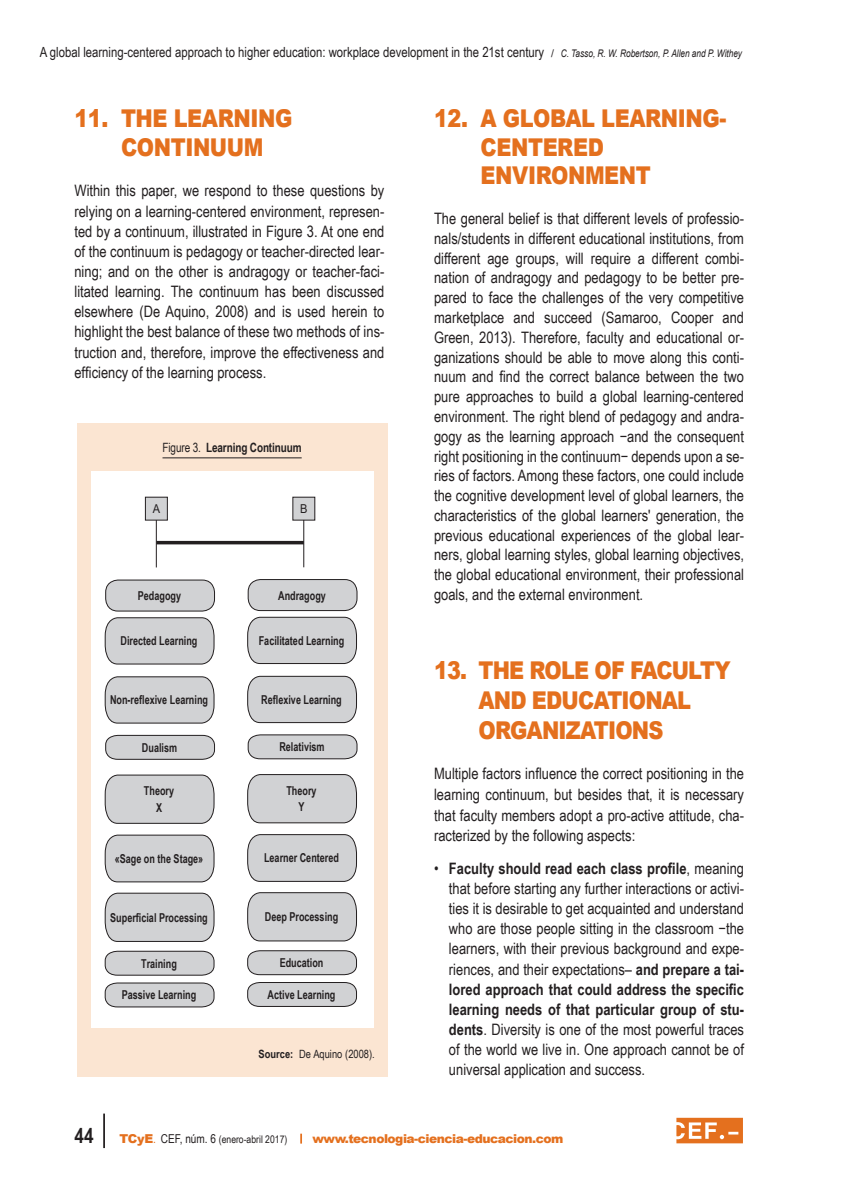
<style>
.page{position:relative;width:844px;height:1191px;background:#fff}
.page>*{position:absolute;margin:0;border:0;box-sizing:border-box;transform-origin:0 0}
._1__epigrafe{font:900 24.5px/28.9px "Arial";letter-spacing:-.02em;color:#e4701e;scale:.85 1}
._1__epigrafe-2{font:900 24.5px/29.8px "Arial";letter-spacing:-.04em;color:#e4701e;scale:.85 1}
.texto_general{font:15.75px/19.8px "Arial Narrow";color:#231f20;text-align:justify}
.sangria__bolo{font:15.75px/20.1px "Arial Narrow";color:#231f20;text-align:justify}
.t1{font:14px "Arial Narrow";color:#231f20}
.texto_general-2{font:700 12.78px "Arial Narrow";letter-spacing:-.01em;color:#231f20;scale:.95 1}
.Tablas_y_gráficos{font:700 12.25px/16.6px "Arial Narrow";color:#231f20;text-align:center;scale:.9 1}
.t2{font:900 12.25px "Arial";letter-spacing:-.04em;color:#e4701e}
.Tablas_y_gráficos-2{font:12.25px "Arial";color:#231f20;scale:.9 1}
.nota_al_pie{font:11.38px "Arial Narrow";color:#231f20}
.t3{font:10.5px "Arial Narrow";color:#231f20}
.s1{font-family:"Arial";font-size:10.5px}
.s2{font-family:"Arial";font-style:italic;font-size:10.5px}
.s3{font-weight:400}
.s4{font-weight:700}
.s5{font-weight:700;font-size:21px}
.s6{font-family:"Arial";font-weight:900;font-size:12.25px;color:#e4701e}
.s7{font-size:12.25px;color:#e4701e}
.s8{font-size:12.25px}
</style>
<div class="page">
<hr style="left:103px;top:1113px;width:2px;height:35px;background:#231f20">
<svg style="left:300px;top:1133px;width:2px;height:10px"></svg>
<svg style="left:676px;top:1117px;width:66px;height:26px;background:#ea9051"></svg>
<div style="left:77px;top:423px;width:310px;height:653px;background:#fbe5d2"></div>
<hr style="left:162px;top:457px;width:139px;height:1px;background:#231f20">
<div style="left:91px;top:471px;width:282px;height:556px;background:#fff"></div>
<div style="left:106px;top:580px;width:108px;height:31px;background:#d1d2d4;border-radius:12px"></div>
<div style="left:105px;top:579px;width:110px;height:32px;border:1px solid #231f20;border-radius:12px"></div>
<div style="left:248px;top:579px;width:109px;height:31px;background:#d1d2d4;border-radius:12px"></div>
<div style="left:248px;top:579px;width:109px;height:32px;border:1px solid #231f20;border-radius:12px"></div>
<svg style="left:104px;top:676px;width:111px;height:48px;background:#cacbcc"></svg>
<svg style="left:247px;top:675px;width:110px;height:48px;background:#cacbcc"></svg>
<svg style="left:105px;top:734px;width:110px;height:26px;background:#c5c5c7"></svg>
<svg style="left:247px;top:734px;width:111px;height:25px;background:#c5c6c8"></svg>
<svg style="left:104px;top:774px;width:111px;height:50px;background:#cacbcd"></svg>
<svg style="left:247px;top:774px;width:110px;height:49px;background:#cacbcc"></svg>
<svg style="left:104px;top:834px;width:111px;height:48px;background:#cbccce"></svg>
<svg style="left:247px;top:834px;width:110px;height:48px;background:#c9cacb"></svg>
<svg style="left:104px;top:892px;width:111px;height:50px;background:#cacbcd"></svg>
<svg style="left:247px;top:892px;width:110px;height:49px;background:#cacbcd"></svg>
<svg style="left:104px;top:950px;width:111px;height:26px;background:#c5c6c8"></svg>
<svg style="left:247px;top:950px;width:110px;height:25px;background:#c4c5c6"></svg>
<svg style="left:104px;top:982px;width:111px;height:25px;background:#c6c7c9"></svg>
<svg style="left:247px;top:982px;width:110px;height:25px;background:#c3c3c5"></svg>
<svg style="left:104px;top:617px;width:111px;height:48px;background:#cacbcc"></svg>
<svg style="left:247px;top:616px;width:110px;height:48px;background:#cacacc"></svg>
<div style="left:293px;top:497px;width:22px;height:23px;background:#d1d2d4"></div>
<div style="left:292px;top:497px;width:23px;height:23px;border:1px solid #231f20"></div>
<hr style="left:303px;top:520px;width:1px;height:47px;background:#231f20">
<div style="left:145px;top:497px;width:22px;height:23px;background:#d1d2d4"></div>
<div style="left:145px;top:497px;width:23px;height:23px;border:1px solid #231f20"></div>
<hr style="left:156px;top:520px;width:1px;height:47px;background:#231f20">
<hr style="left:156px;top:541px;width:148px;height:3px;background:#231f20">
<p class="t1" style="left:40px;top:42px;width:703px">A global learning-centered approach to higher education: workplace development in the 21st century <span class="s1">/</span> <span class="s2">C. Tasso, R. W. Robertson, P. Allen and P. Withey</span></p>
<p class="_1__epigrafe" style="left:121px;top:102px;width:203px;line-height:29.8px;text-indent:-47px">11. THE LEARNING<br>CONTINUUM</p>
<p class="texto_general" style="left:74px;top:180px;width:311px">Within this paper, we respond to these questions by relying on a learning-centered environment, represen&shy;ted by a continuum, illustrated in Figure 3. At one end of the continuum is pedagogy or teacher-directed lear&shy;ning; and on the other is andragogy or teacher-faci&shy;litated learning. The continuum has been discussed elsewhere (De Aquino, 2008) and is used herein to highlight the best balance of these two methods of ins&shy;truction and, therefore, improve the effectiveness and efficiency of the learning process.</p>
<p class="texto_general-2" style="left:162px;top:437px;width:148px"><span class="s3">Figure 3.</span> Learning Continuum</p>
<p class="Tablas_y_gráficos-2" style="left:153px;top:500px;width:10px">A</p>
<p class="Tablas_y_gráficos-2" style="left:300px;top:500px;width:10px">B</p>
<p class="Tablas_y_gráficos" style="left:138px;top:587px;width:50px">Pedagogy</p>
<p class="Tablas_y_gráficos" style="left:278px;top:586px;width:55px">Andragogy</p>
<p class="Tablas_y_gráficos" style="left:120px;top:632px;width:87px">Directed Learning</p>
<p class="Tablas_y_gráficos" style="left:259px;top:631px;width:96px">Facilitated Learning</p>
<p class="Tablas_y_gráficos" style="left:110px;top:691px;width:110px">Non-reflexive Learning</p>
<p class="Tablas_y_gráficos" style="left:261px;top:690px;width:91px">Reflexive Learning</p>
<p class="Tablas_y_gráficos" style="left:142px;top:738px;width:41px">Dualism</p>
<p class="Tablas_y_gráficos" style="left:279px;top:738px;width:52px">Relativism</p>
<p class="Tablas_y_gráficos" style="left:144px;top:782px;width:35px">Theory<br>X</p>
<p class="Tablas_y_gráficos" style="left:286px;top:781px;width:35px">Theory<br>Y</p>
<p class="Tablas_y_gráficos" style="left:115px;top:849px;width:100px">«Sage on the Stage»</p>
<p class="Tablas_y_gráficos" style="left:264px;top:849px;width:85px">Learner Centered</p>
<p class="Tablas_y_gráficos" style="left:110px;top:908px;width:110px">Superficial Processing</p>
<p class="Tablas_y_gráficos" style="left:265px;top:908px;width:83px">Deep Processing</p>
<p class="Tablas_y_gráficos" style="left:141px;top:954px;width:41px">Training</p>
<p class="Tablas_y_gráficos" style="left:279px;top:954px;width:50px">Education</p>
<p class="Tablas_y_gráficos" style="left:122px;top:986px;width:84px">Passive Learning</p>
<p class="Tablas_y_gráficos" style="left:267px;top:985px;width:77px">Active Learning</p>
<p class="nota_al_pie" style="left:258px;top:1045px;width:118px"><span class="s4">Source:</span> De Aquino (2008).</p>
<p class="_1__epigrafe" style="left:480px;top:103px;width:290px;text-indent:-47px">12. A GLOBAL LEARNING-<br>CENTERED<br>ENVIRONMENT</p>
<p class="texto_general" style="left:434px;top:208px;width:311px">The general belief is that different levels of professio&shy;nals/students in different educational institutions, from different age groups, will require a different combi&shy;nation of andragogy and pedagogy to be better pre&shy;pared to face the challenges of the very competitive marketplace and succeed (Samaroo, Cooper and Green, 2013). Therefore, faculty and educational or&shy;ganizations should be able to move along this conti&shy;nuum and find the correct balance between the two pure approaches to build a global learning-centered environment. The right blend of pedagogy and andra&shy;gogy as the learning approach −and the consequent right positioning in the continuum− depends upon a se&shy;ries of factors. Among these factors, one could include the cognitive development level of global learners, the characteristics of the global learners' generation, the previous educational experiences of the global lear&shy;ners, global learning styles, global learning objectives, the global educational environment, their professional goals, and the external environment.</p>
<p class="_1__epigrafe-2" style="left:478px;top:655px;width:298px;text-indent:-44px">13. THE ROLE OF FACULTY<br>AND EDUCATIONAL<br>ORGANIZATIONS</p>
<p class="texto_general" style="left:434px;top:763px;width:311px;line-height:20.7px">Multiple factors influence the correct positioning in the learning continuum, but besides that, it is necessary that faculty members adopt a pro-active attitude, cha&shy;racterized by the following aspects:</p>
<p class="sangria__bolo" style="left:449px;top:857px;width:296px;text-indent:-15px">• <span class="s4">Faculty should read each class profile</span>, meaning that before starting any further interactions or activi&shy;ties it is desirable to get acquainted and understand who are those people sitting in the classroom −the learners, with their previous background and expe&shy;riences, and their expectations– <span class="s4">and prepare a tai&shy;lored approach that could address the specific learning needs of that particular group of stu&shy;dents</span>. Diversity is one of the most powerful traces of the world we live in. One approach cannot be of universal application and success.</p>
<p class="t3" style="left:74px;top:1131px;width:214px"><span class="s5">44</span> <span class="s6">TCyE</span><span class="s7">.</span> <span class="s8">CEF, núm. 6</span> (enero-abril 2017)</p>
<p class="t2" style="left:312px;top:1129px;width:252px">www.tecnologia-ciencia-educacion.com</p>
</div>
